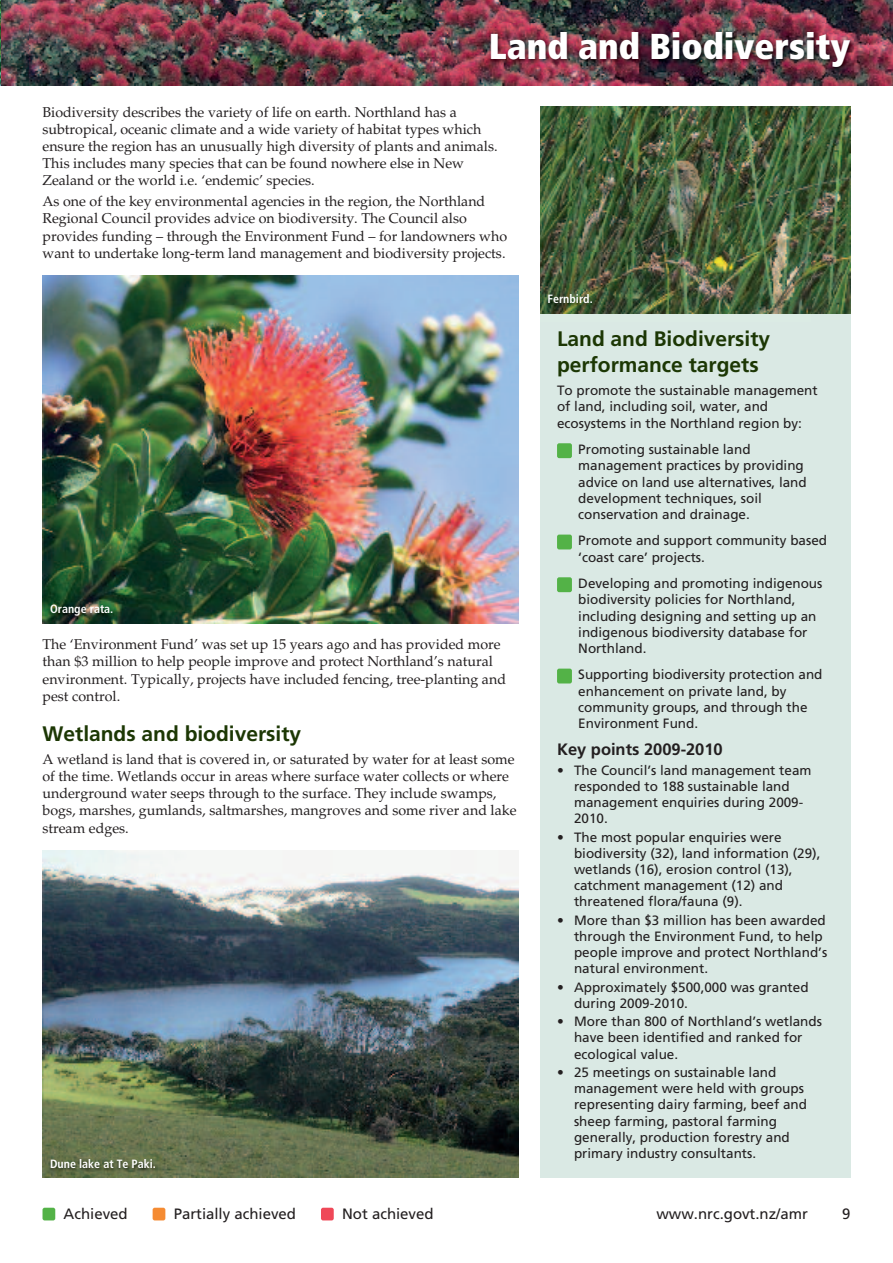
<style>
.page{position:relative;width:893px;height:1263px;background:#fff}
.page>*{position:absolute;margin:0;border:0;box-sizing:border-box;transform-origin:0 0}
.t1{font:900 condensed 36px "Frutiger Maori";color:#fff}
.t2{font:700 21px/25.2px "Frutiger Maori";color:#1c3704}
.t3{font:700 16.5px "Frutiger Maori";color:#231f20}
.t4{font:15px "Frutiger Maori";color:#231f20}
.t5{font:14.25px/17.1px "Palatino Maori";color:#231f20}
.t6{font:13.5px/16.2px "Frutiger Maori";color:#231f20}
.t7{font:700 condensed 12px "Frutiger Maori";color:#fff}
</style>
<div class="page">
<img style="left:43px;top:850px;width:476px;height:328px">
<img style="left:1px;top:0;width:892px;height:85px">
<img style="left:29px;top:23px;width:839px;height:63px">
<div style="left:43px;top:1208px;width:12px;height:12px;background:#53b247;border-radius:2px"></div>
<div style="left:153px;top:1208px;width:12px;height:12px;background:#f58b32;border-radius:2px"></div>
<div style="left:321px;top:1208px;width:13px;height:12px;background:#ef4858;border-radius:2px"></div>
<div style="left:540px;top:106px;width:310px;height:1072px;background:#dae9e4"></div>
<div style="left:557px;top:443px;width:15px;height:15px;background:#53b247;border-radius:2px"></div>
<div style="left:557px;top:535px;width:15px;height:14px;background:#53b247;border-radius:2px"></div>
<div style="left:557px;top:577px;width:15px;height:15px;background:#53b247;border-radius:2px"></div>
<div style="left:557px;top:669px;width:15px;height:14px;background:#53b247;border-radius:2px"></div>
<img style="left:540px;top:106px;width:310px;height:208px">
<img style="left:540px;top:252px;width:270px;height:62px">
<img style="left:43px;top:276px;width:476px;height:348px">
<img style="left:42px;top:562px;width:270px;height:62px">
<img style="left:42px;top:1116px;width:270px;height:62px">
<h1 class="t1" style="left:489px;top:32px;width:363px">Land and Biodiversity</h1>
<p class="t5" style="left:43px;top:105px;width:457px">Biodiversity describes the variety of life on earth. Northland has a subtropical, oceanic climate and a wide variety of habitat types which ensure the region has an unusually high diversity of plants and animals.<br>This includes many species that can be found nowhere else in New Zealand or the world i.e. ‘endemic’ species.</p>
<p class="t5" style="left:43px;top:195px;width:466px">As one of the key environmental agencies in the region, the Northland Regional Council provides advice on biodiversity. The Council also provides funding – through the Environment Fund – for landowners who want to undertake long-term land management and biodiversity projects.</p>
<p class="t7" style="left:50px;top:604px;width:65px">Orange rata.</p>
<p class="t5" style="left:43px;top:637px;width:465px">The ‘Environment Fund’ was set up 15 years ago and has provided more than $3 million to help people improve and protect Northland’s natural environment. Typically, projects have included fencing, tree-planting and pest control.</p>
<h2 class="t2" style="left:43px;top:722px;width:260px">Wetlands and biodiversity</h2>
<p class="t5" style="left:43px;top:752px;width:476px">A wetland is land that is covered in, or saturated by water for at least some of the time. Wetlands occur in areas where surface water collects or where underground water seeps through to the surface. They include swamps, bogs, marshes, gumlands, saltmarshes, mangroves and some river and lake stream edges.</p>
<p class="t7" style="left:50px;top:1158px;width:107px">Dune lake at Te Paki.</p>
<p class="t7" style="left:547px;top:294px;width:47px">Fernbird.</p>
<h2 class="t2" style="left:557px;top:328px;width:215px">Land and Biodiversity performance targets</h2>
<p class="t6" style="left:557px;top:383px;width:262px">To promote the sustainable management of land, including soil, water, and ecosystems in the Northland region by:</p>
<p class="t6" style="left:578px;top:442px;width:230px">Promoting sustainable land management practices by providing advice on land use alternatives, land development techniques, soil conservation and drainage.</p>
<p class="t6" style="left:578px;top:533px;width:250px;line-height:16.8px">Promote and support community based ‘coast care’ projects.</p>
<p class="t6" style="left:578px;top:576px;width:246px">Developing and promoting indigenous biodiversity policies for Northland, including designing and setting up an indigenous biodiversity database for Northland.</p>
<p class="t6" style="left:578px;top:667px;width:246px">Supporting biodiversity protection and enhancement on private land, by community groups, and through the<br>Environment Fund.</p>
<p class="t3" style="left:557px;top:743px;width:167px">Key points 2009-2010</p>
<p class="t6" style="left:574px;top:763px;width:239px;text-indent:-17px">• The Council’s land management team responded to 188 sustainable land management enquiries during 2009-<br>2010.</p>
<p class="t6" style="left:574px;top:830px;width:248px;text-indent:-17px">• The most popular enquiries were biodiversity (32), land information (29), wetlands (16), erosion control (13), catchment management (12) and threatened flora/fauna (9).</p>
<p class="t6" style="left:574px;top:913px;width:255px;text-indent:-17px">• More than $3 million has been awarded through the Environment Fund, to help people improve and protect Northland’s natural environment.</p>
<p class="t6" style="left:574px;top:980px;width:236px;text-indent:-17px">• Approximately $500,000 was granted during 2009-2010.</p>
<p class="t6" style="left:574px;top:1014px;width:249px;text-indent:-17px">• More than 800 of Northland’s wetlands have been identified and ranked for ecological value.</p>
<p class="t6" style="left:574px;top:1065px;width:234px;text-indent:-17px">• 25 meetings on sustainable land management were held with groups representing dairy farming, beef and sheep farming, pastoral farming generally, production forestry and primary industry consultants.</p>
<p class="t4" style="left:64px;top:1208px;width:66px">Achieved</p>
<p class="t4" style="left:174px;top:1208px;width:124px">Partially achieved</p>
<p class="t4" style="left:342px;top:1208px;width:93px">Not achieved</p>
<p class="t4" style="left:656px;top:1208px;width:153px">www.nrc.govt.nz/amr</p>
<p class="t4" style="left:842px;top:1208px;width:10px">9</p>
</div>
